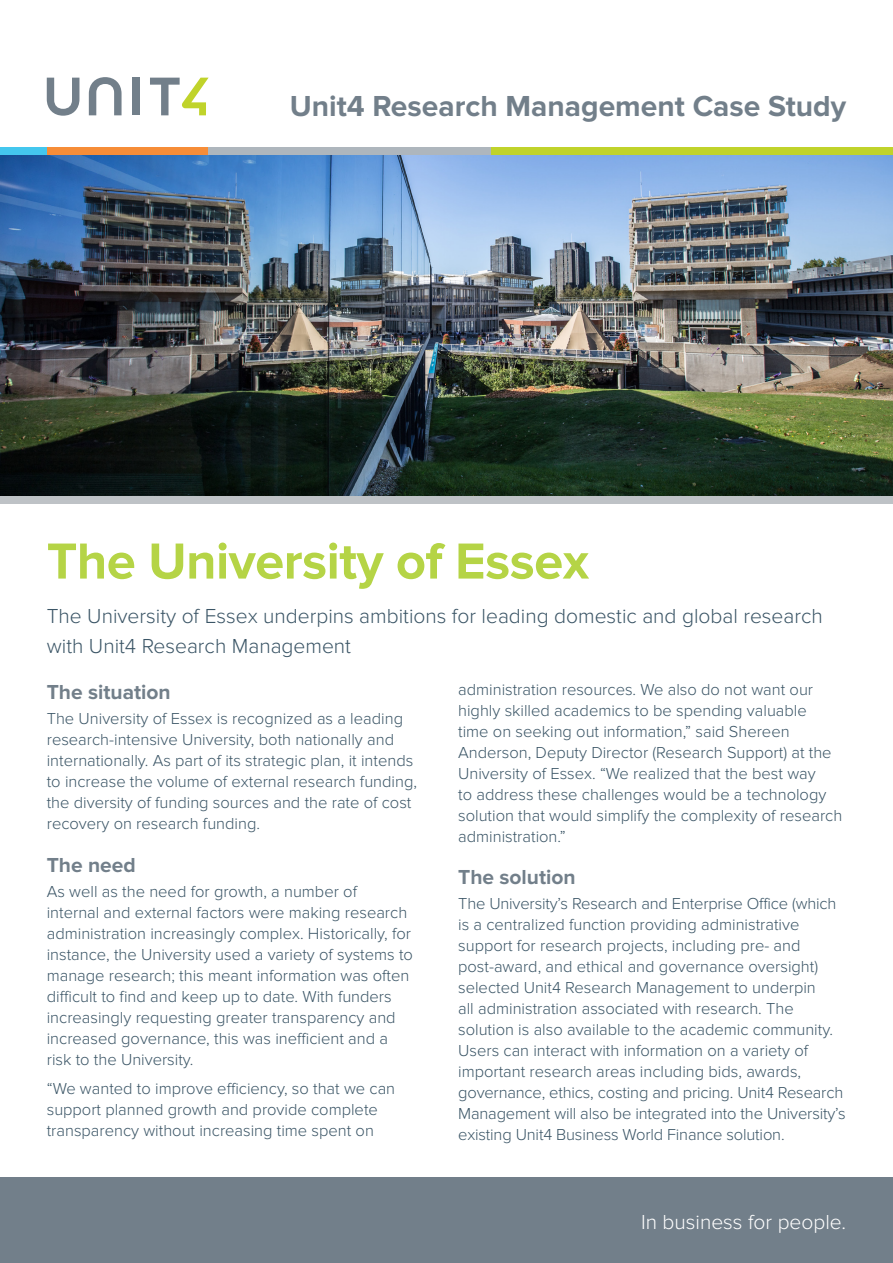
<style>
.page{position:relative;width:893px;height:1263px;background:#fff}
.page>*{position:absolute;margin:0;border:0;box-sizing:border-box;transform-origin:0 0}
.Main_Title_Green_35p{font:700 52.5px "Proxima Nova";letter-spacing:-.01em;color:#b5d446}
.Masthead_Title_Grey{font:700 30px "Proxima Nova";color:#727f8a}
.Introduction_14pt{font:300 21px/30px "Proxima Nova";color:#3b5566}
.Subhead_Level_1_Bold{font:700 21px "Proxima Nova";color:#727f8a}
.Tagline_In_Business{font:300 21px "Proxima Nova";color:#fff}
.Body_copy_11pt{font:300 16.5px/21px "Proxima Nova";color:#3b5566}
</style>
<div class="page">
<img style="left:0;top:155px;width:893px;height:342px">
<svg style="left:47px;top:78px;width:32px;height:38px"></svg>
<svg style="left:89px;top:77px;width:33px;height:38px"></svg>
<div style="left:133px;top:78px;width:7px;height:37px;background:#727f8a"></div>
<svg style="left:150px;top:78px;width:59px;height:37px"></svg>
<div style="left:0;top:148px;width:47px;height:7px;background:#44c7ee"></div>
<div style="left:47px;top:148px;width:162px;height:7px;background:#f68d38"></div>
<div style="left:209px;top:148px;width:283px;height:7px;background:#aeb6bd"></div>
<div style="left:492px;top:148px;width:401px;height:7px;background:#c0d32b"></div>
<div style="left:0;top:1178px;width:893px;height:85px;background:#727f8a"></div>
<div style="left:0;top:497px;width:893px;height:7px;background:#bec2c6"></div>
<p class="Masthead_Title_Grey" style="left:290px;top:88px;width:558px">Unit4 Research Management Case Study</p>
<p class="Main_Title_Green_35p" style="left:47px;top:531px;width:544px">The University of Essex</p>
<p class="Introduction_14pt" style="left:47px;top:601px;width:777px">The University of Essex underpins ambitions for leading domestic and global research with Unit4 Research Management</p>
<p class="Subhead_Level_1_Bold" style="left:47px;top:680px;width:126px">The situation</p>
<p class="Body_copy_11pt" style="left:47px;top:708px;width:372px">The University of Essex is recognized as a leading research-intensive University, both nationally and internationally. As part of its strategic plan, it intends to increase the volume of external research funding, the diversity of funding sources and the rate of cost recovery on research funding.</p>
<p class="Subhead_Level_1_Bold" style="left:47px;top:852px;width:91px">The need</p>
<p class="Body_copy_11pt" style="left:47px;top:881px;width:368px">As well as the need for growth, a number of internal and external factors were making research administration increasingly complex. Historically, for instance, the University used a variety of systems to manage research; this meant information was often difficult to find and keep up to date. With funders increasingly requesting greater transparency and increased governance, this was inefficient and a risk to the University.</p>
<p class="Body_copy_11pt" style="left:47px;top:1078px;width:350px">“We wanted to improve efficiency, so that we can support planned growth and provide complete transparency without increasing time spent on</p>
<p class="Body_copy_11pt" style="left:458px;top:679px;width:386px">administration resources. We also do not want our highly skilled academics to be spending valuable<br>time on seeking out information,” said Shereen Anderson, Deputy Director (Research Support) at the University of Essex. “We realized that the best way<br>to address these challenges would be a technology solution that would simplify the complexity of research administration.”</p>
<p class="Subhead_Level_1_Bold" style="left:458px;top:865px;width:119px">The solution</p>
<p class="Body_copy_11pt" style="left:458px;top:893px;width:389px">The University’s Research and Enterprise Office (which is a centralized function providing administrative support for research projects, including pre- and post-award, and ethical and governance oversight) selected Unit4 Research Management to underpin<br>all administration associated with research. The solution is also available to the academic community.<br>Users can interact with information on a variety of important research areas including bids, awards, governance, ethics, costing and pricing. Unit4 Research Management will also be integrated into the University’s existing Unit4 Business World Finance solution.</p>
<p class="Tagline_In_Business" style="left:641px;top:1210px;width:207px">In business for people.</p>
</div>
